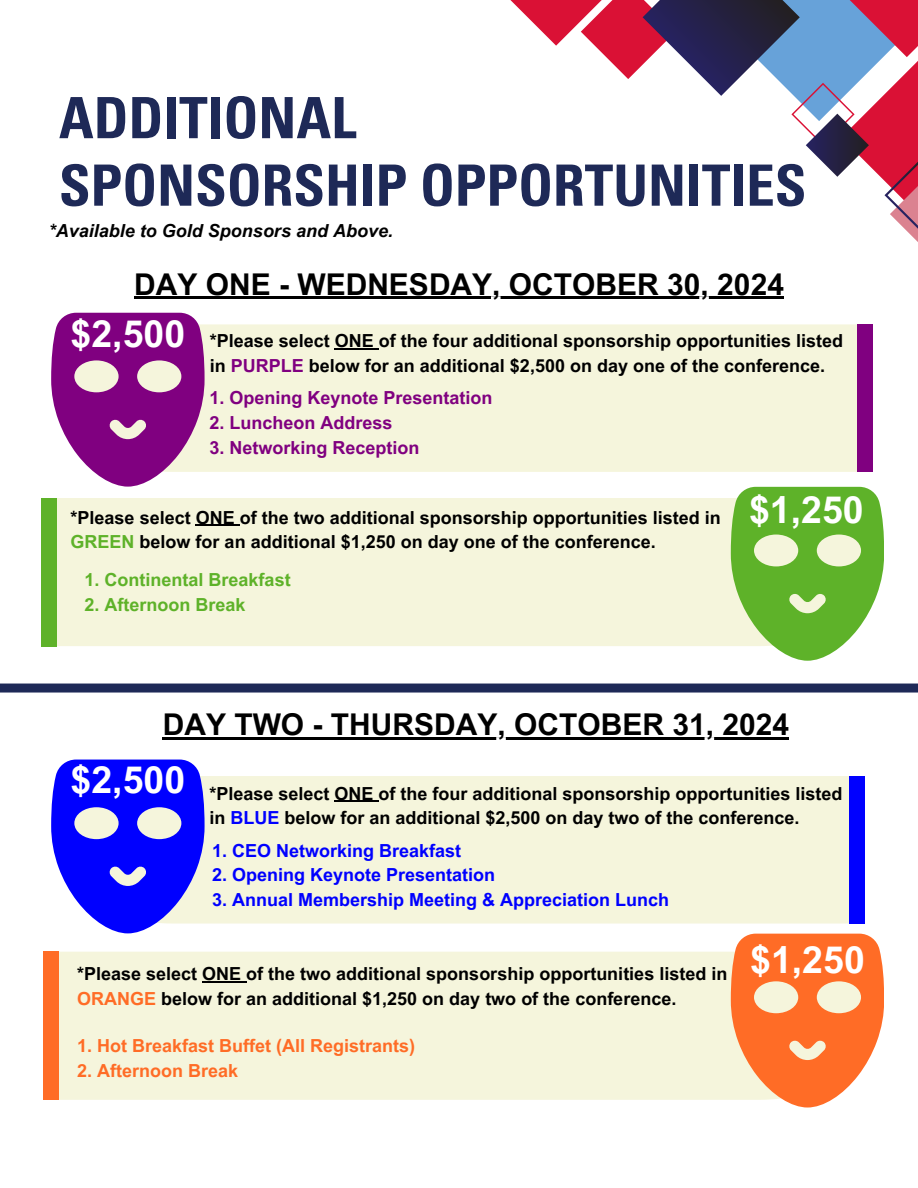
<style>
.page{position:relative;width:918px;height:1188px;background:#fff}
.page>*{position:absolute;margin:0;border:0;box-sizing:border-box;transform-origin:0 0}
.t1{font:700 condensed 57px/67.5px "Univers LT Pro";color:#1e2957}
.t2{font:700 37.5px "Arial MT Pro";color:#fff}
.t3{font:700 30px "Arial MT Pro";color:#000}
.t4{font:700 18px/24.8px "Arial MT Pro";color:#000}
.t5{font:700 18px "Arial MT Pro";color:#00f}
.t6{font:700 18px "Arial MT Pro";color:#800080}
.t7{font:700 18px "Arial MT Pro";color:#ff6c26}
.t8{font:700 18px "Arial MT Pro";color:#5eb229}
.t9{font:italic 700 18px "Arial MT Pro";color:#000}
.s1{color:#800080}
.s2{color:#5eb229}
.s3{color:#00f}
.s4{color:#ff6c26}
</style>
<div class="page">
<div style="left:0;top:684px;width:918px;height:9px;background:#1e2957"></div>
<div style="left:204px;top:324px;width:653px;height:148px;background:#f5f5dc"></div>
<div style="left:57px;top:498px;width:674px;height:148px;background:#f5f5dc"></div>
<div style="left:204px;top:776px;width:645px;height:148px;background:#f5f5dc"></div>
<div style="left:59px;top:952px;width:672px;height:148px;background:#f5f5dc"></div>
<hr style="left:335px;top:348px;width:44px;height:2px;background:#000">
<div style="left:41px;top:498px;width:16px;height:148px;background:#5eb229"></div>
<div style="left:857px;top:324px;width:15px;height:148px;background:#800080"></div>
<div style="left:849px;top:776px;width:16px;height:148px;background:#00f"></div>
<div style="left:43px;top:952px;width:16px;height:148px;background:#ff6c26"></div>
<svg style="left:51px;top:313px;width:153px;height:174px;background:#a0439d"></svg>
<svg style="left:731px;top:487px;width:153px;height:174px;background:#87c55d"></svg>
<svg style="left:51px;top:760px;width:153px;height:173px;background:#4242f9"></svg>
<svg style="left:731px;top:934px;width:153px;height:174px;background:#fd915a"></svg>
<hr style="left:196px;top:525px;width:44px;height:1px;background:#000">
<hr style="left:134px;top:297px;width:650px;height:2px;background:#000">
<hr style="left:163px;top:738px;width:626px;height:2px;background:#000">
<hr style="left:335px;top:801px;width:44px;height:1px;background:#000">
<hr style="left:202px;top:981px;width:44px;height:2px;background:#000">
<svg style="left:510px;top:0;width:408px;height:242px"></svg>
<h1 class="t1" style="left:59px;top:92px;width:749px">ADDITIONAL<br>SPONSORSHIP OPPORTUNITIES</h1>
<h3 class="t9" style="left:49px;top:224px;width:346px">*Available to Gold Sponsors and Above.</h3>
<p class="t3" style="left:134px;top:273px;width:651px">DAY ONE - WEDNESDAY, OCTOBER 30, 2024</p>
<p class="t2" style="left:71px;top:320px;width:116px">$2,500</p>
<p class="t4" style="left:210px;top:331px;width:635px">*Please select ONE of the four additional sponsorship opportunities listed in <span class="s1">PURPLE</span> below for an additional $2,500 on day one of the conference.</p>
<p class="t6" style="left:209px;top:391px;width:285px">1. Opening Keynote Presentation</p>
<p class="t6" style="left:209px;top:416px;width:185px">2. Luncheon Address</p>
<p class="t6" style="left:209px;top:441px;width:212px">3. Networking Reception</p>
<p class="t4" style="left:71px;top:507px;width:652px">*Please select ONE of the two additional sponsorship opportunities listed in<br><span class="s2">GREEN</span> below for an additional $1,250 on day one of the conference.</p>
<p class="t8" style="left:85px;top:573px;width:208px">1. Continental Breakfast</p>
<p class="t8" style="left:85px;top:598px;width:163px">2. Afternoon Break</p>
<p class="t2" style="left:749px;top:496px;width:116px">$1,250</p>
<h2 class="t3" style="left:163px;top:714px;width:628px">DAY TWO - THURSDAY, OCTOBER 31, 2024</h2>
<p class="t2" style="left:71px;top:766px;width:116px">$2,500</p>
<h2 class="t4" style="left:209px;top:783px;width:635px">*Please select ONE of the four additional sponsorship opportunities listed in <span class="s3">BLUE</span> below for an additional $2,500 on day two of the conference.</h2>
<p class="t5" style="left:212px;top:844px;width:251px">1. CEO Networking Breakfast</p>
<p class="t5" style="left:212px;top:868px;width:285px">2. Opening Keynote Presentation</p>
<p class="t5" style="left:212px;top:893px;width:459px">3. Annual Membership Meeting &amp; Appreciation Lunch</p>
<h3 class="t4" style="left:77px;top:964px;width:652px">*Please select ONE of the two additional sponsorship opportunities listed in<br><span class="s4">ORANGE</span> below for an additional $1,250 on day two of the conference.</h3>
<p class="t7" style="left:77px;top:1039px;width:340px">1. Hot Breakfast Buffet (All Registrants)</p>
<h2 class="t7" style="left:77px;top:1064px;width:163px">2. Afternoon Break</h2>
<p class="t2" style="left:750px;top:946px;width:116px">$1,250</p>
</div>
